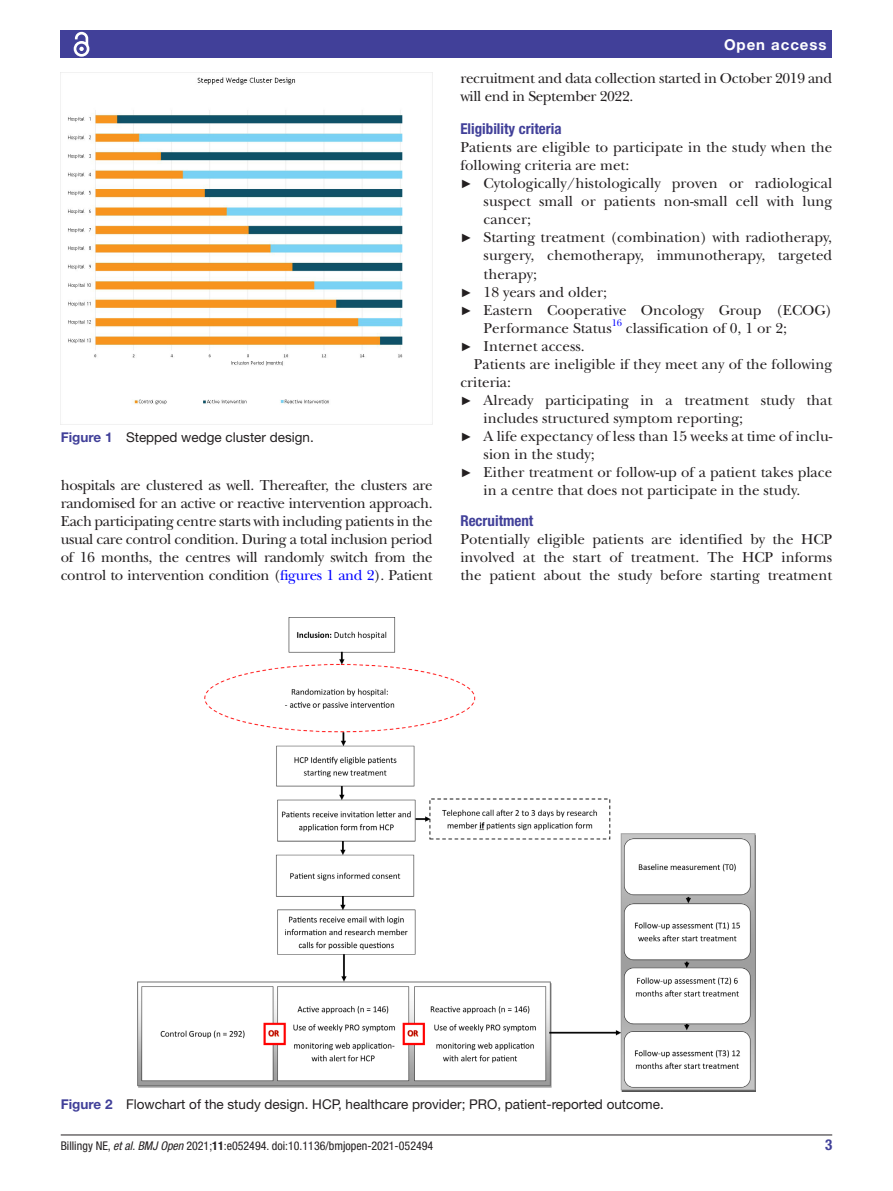
<style>
.page{position:relative;width:893px;height:1191px;background:#fff}
.page>*{position:absolute;margin:0;border:0;box-sizing:border-box;transform-origin:0 0}
.t1{font:15px/18px "New Baskerville";color:#231f20;text-align:justify}
.t2{font:15px/18px "New Baskerville";letter-spacing:-.025em;color:#231f20}
.t3{font:700 condensed 15px "Helvetica Neue LT Std";color:#414099}
.t4{font:700 15px "Helvetica Neue LT Std";letter-spacing:.065em;color:#fff}
.t5{font:13.5px "Helvetica Neue LT Std";color:#231f20}
.t6{font:condensed 12px "Helvetica Neue LT Std";color:#231f20}
.t7{font:9.9px "New Baskerville";color:#00f}
.s1{font-weight:700;color:#414099}
.s2{color:#00f}
.s3{font-family:"Arial";font-size:12px}
.s4{font-style:italic}
.s5{font-weight:700}
</style>
<div class="page">
<hr style="left:61px;top:1134px;width:771px;height:1px;background:#231f20">
<div style="left:61px;top:31px;width:771px;height:27px;background:#414099"></div>
<svg style="left:73px;top:31px;width:17px;height:26px"></svg>
<img style="left:68px;top:73px;width:365px;height:351px">
<img style="left:138px;top:618px;width:617px;height:473px">
<p class="t4" style="left:724px;top:35px;width:104px">Open access</p>
<p class="t5" style="left:61px;top:429px;width:255px"><span class="s1">Figure 1</span> Stepped wedge cluster design.</p>
<p class="t1" style="left:61px;top:476px;width:373px">hospitals are clustered as well. Thereafter, the clusters are randomised for an active or reactive intervention approach.<br>Each participating centre starts with including patients in the usual care control condition. During a total inclusion period of 16 months, the centres will randomly switch from the control to intervention condition (<span class="s2">figures 1 and 2</span>). Patient</p>
<p class="t2" style="left:460px;top:69px;width:373px">recruitment and data collection started in October 2019 and will end in September 2022.</p>
<p class="t3" style="left:460px;top:120px;width:103px">Eligibility criteria</p>
<p class="t1" style="left:460px;top:139px;width:373px">Patients are eligible to participate in the study when the</p>
<p class="t1" style="left:460px;top:157px;width:170px">following criteria are met:</p>
<p class="t1" style="left:460px;top:175px;width:373px"><span class="s3">►</span> Cytologically/histologically proven or radiological</p>
<p class="t1" style="left:484px;top:193px;width:350px">suspect small or patients non-small cell with lung</p>
<p class="t1" style="left:484px;top:211px;width:49px">cancer;</p>
<p class="t1" style="left:460px;top:229px;width:373px"><span class="s3">►</span> Starting treatment (combination) with radiotherapy,</p>
<p class="t1" style="left:484px;top:247px;width:350px">surgery, chemotherapy, immunotherapy, targeted</p>
<p class="t1" style="left:484px;top:265px;width:55px">therapy;</p>
<p class="t1" style="left:460px;top:283px;width:148px"><span class="s3">►</span> 18 years and older;</p>
<p class="t1" style="left:460px;top:301px;width:373px"><span class="s3">►</span> Eastern Cooperative Oncology Group (ECOG)</p>
<p class="t1" style="left:484px;top:319px;width:130px">Performance Status</p>
<p class="t7" style="left:612px;top:317px;width:12px">16</p>
<p class="t1" style="left:626px;top:319px;width:163px">classification of 0, 1 or 2;</p>
<p class="t1" style="left:460px;top:337px;width:126px"><span class="s3">►</span> Internet access.</p>
<p class="t1" style="left:474px;top:355px;width:360px">Patients are ineligible if they meet any of the following</p>
<p class="t1" style="left:460px;top:373px;width:52px">criteria:</p>
<p class="t1" style="left:460px;top:391px;width:373px"><span class="s3">►</span> Already participating in a treatment study that</p>
<p class="t1" style="left:484px;top:409px;width:261px">includes structured symptom reporting;</p>
<p class="t1" style="left:460px;top:427px;width:373px"><span class="s3">►</span> A life expectancy of less than 15 weeks at time of inclu-</p>
<p class="t1" style="left:484px;top:445px;width:112px">sion in the study;</p>
<p class="t1" style="left:460px;top:463px;width:373px"><span class="s3">►</span> Either treatment or follow-up of a patient takes place</p>
<p class="t1" style="left:484px;top:481px;width:318px">in a centre that does not participate in the study.</p>
<p class="t3" style="left:460px;top:511px;width:75px">Recruitment</p>
<p class="t1" style="left:460px;top:530px;width:373px">Potentially eligible patients are identified by the HCP involved at the start of treatment. The HCP informs the patient about the study before starting treatment</p>
<p class="t5" style="left:61px;top:1096px;width:604px"><span class="s1">Figure 2</span> Flowchart of the study design. HCP, healthcare provider; PRO, patient-reported outcome.</p>
<p class="t6" style="left:61px;top:1138px;width:374px">Billingy NE, <span class="s4">et al</span>. <span class="s4">BMJ Open</span> 2021;<span class="s5">11</span>:e052494. doi:10.1136/bmjopen-2021-052494</p>
<p class="t3" style="left:825px;top:1135px;width:9px">3</p>
</div>
